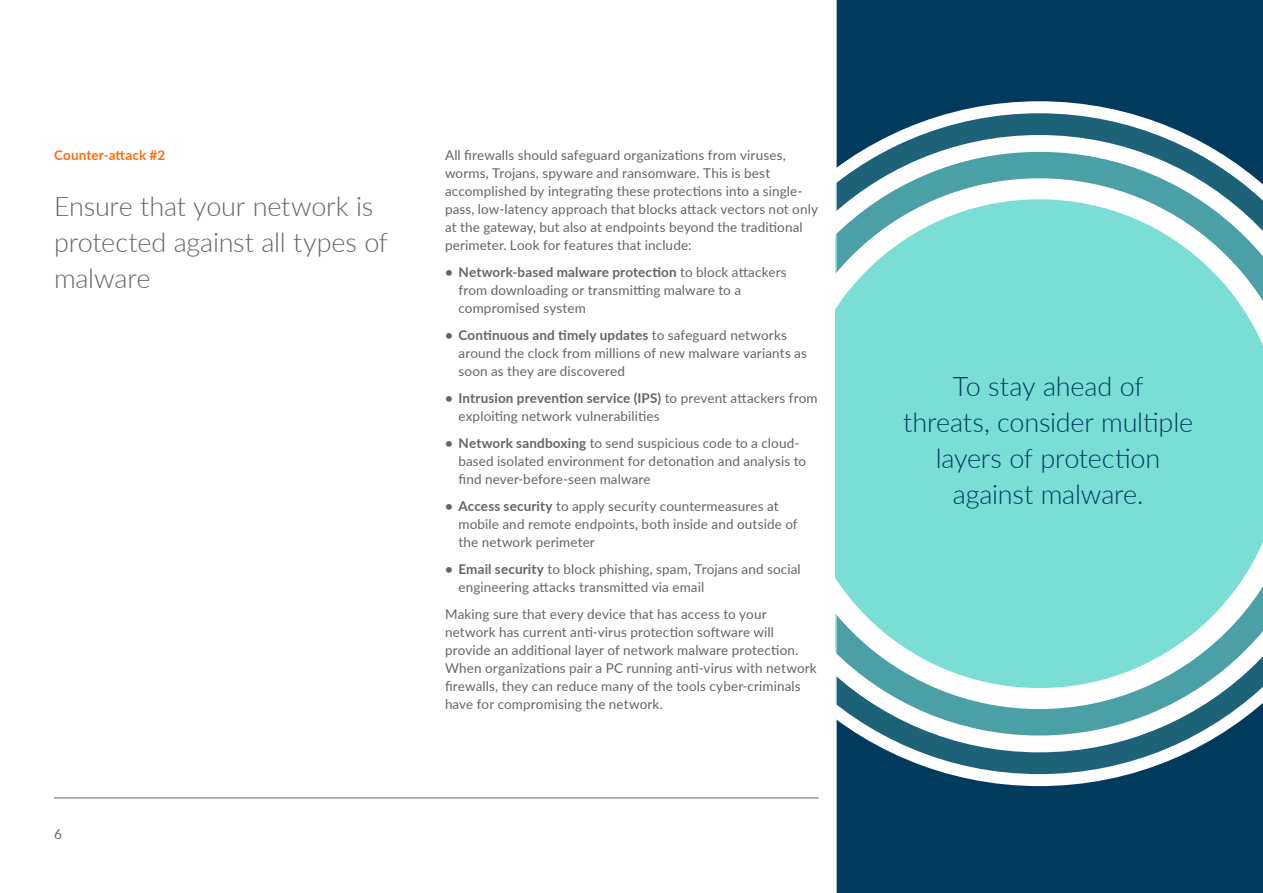
<style>
.page{position:relative;width:1263px;height:893px;background:#fff}
.page>*{position:absolute;margin:0;border:0;box-sizing:border-box;transform-origin:0 0}
.t1{font:300 27px/36px "Lato";letter-spacing:-.005em;color:#003a5d;text-align:center}
.t2{font:300 27px/36px "Lato";letter-spacing:-.01em;color:#646569}
.t3{font:13.5px/18px "Lato";letter-spacing:.01em;color:#646569}
.t4{font:700 13.5px "Lato";letter-spacing:.01em;color:#ff6c0c}
.s1{font-weight:700}
</style>
<div class="page">
<hr style="left:54px;top:797px;width:1155px;height:1px;background:#646569">
<div style="left:819px;top:0;width:444px;height:893px;background:#003a5d"></div>
<svg style="left:819px;top:101px;width:444px;height:685px"></svg>
<svg style="left:835px;top:135px;width:428px;height:617px"></svg>
<svg style="left:835px;top:178px;width:428px;height:531px;background:#85dbd4"></svg>
<div style="left:24px;top:0;width:811px;height:779px;background:#fff"></div>
<p class="t4" style="left:54px;top:145px;width:113px">Counter-attack #2</p>
<h1 class="t2" style="left:54px;top:187px;width:336px">Ensure that your network is protected against all types of malware</h1>
<p class="t3" style="left:54px;top:824px;width:9px">6</p>
<p class="t3" style="left:445px;top:146px;width:374px">All firewalls should safeguard organizations from viruses, worms, Trojans, spyware and ransomware. This is best accomplished by integrating these protections into a single&shy;pass, low-latency approach that blocks attack vectors not only at the gateway, but also at endpoints beyond the traditional perimeter. Look for features that include:</p>
<p class="t3" style="left:458px;top:263px;width:330px;text-indent:-14px"><span class="s1">• Network-based malware protection</span> to block attackers from downloading or transmitting malware to a compromised system</p>
<p class="t3" style="left:458px;top:326px;width:350px;text-indent:-14px"><span class="s1">• Continuous and timely updates</span> to safeguard networks around the clock from millions of new malware variants as soon as they are discovered</p>
<p class="t3" style="left:458px;top:389px;width:361px;text-indent:-14px"><span class="s1">• Intrusion prevention service (IPS)</span> to prevent attackers from exploiting network vulnerabilities</p>
<p class="t3" style="left:458px;top:434px;width:349px;text-indent:-14px"><span class="s1">• Network sandboxing</span> to send suspicious code to a cloud&shy;based isolated environment for detonation and analysis to find never-before-seen malware</p>
<p class="t3" style="left:458px;top:497px;width:341px;text-indent:-14px"><span class="s1">• Access security</span> to apply security countermeasures at mobile and remote endpoints, both inside and outside of the network perimeter</p>
<p class="t3" style="left:458px;top:560px;width:344px;text-indent:-14px"><span class="s1">• Email security</span> to block phishing, spam, Trojans and social engineering attacks transmitted via email</p>
<p class="t3" style="left:445px;top:605px;width:373px">Making sure that every device that has access to your network has current anti-virus protection software will provide an additional layer of network malware protection.<br>When organizations pair a PC running anti-virus with network firewalls, they can reduce many of the tools cyber-criminals have for compromising the network.</p>
<h1 class="t1" style="left:903px;top:367px;width:292px">To stay ahead of<br>threats, consider multiple layers of protection against malware.</h1>
</div>
